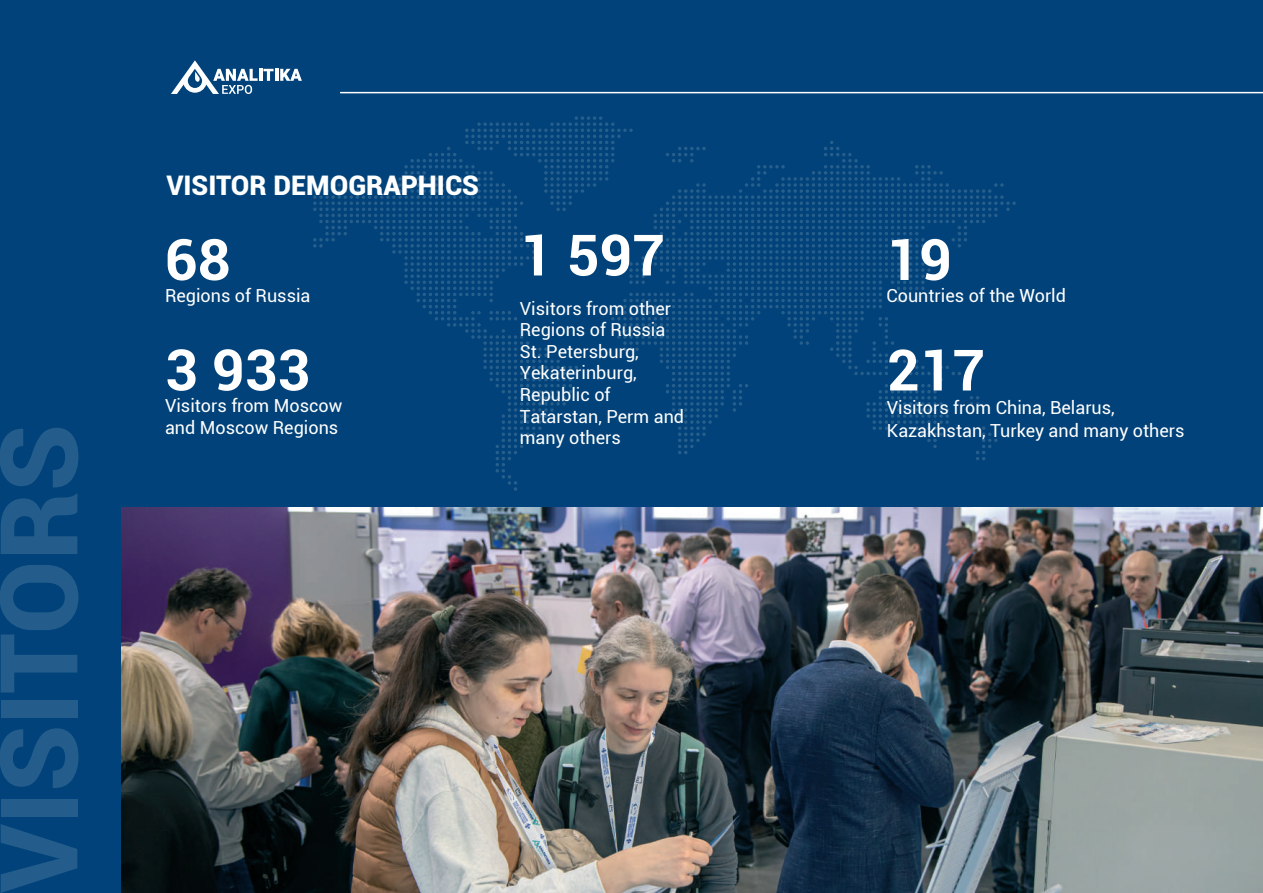
<style>
.page{position:relative;width:1263px;height:893px;background:#004279}
.page>*{position:absolute;margin:0;border:0;box-sizing:border-box;transform-origin:0 0}
.t1{font:900 108px "Roboto";color:rgb(243 244 244/.15)}
.t2{font:700 57px "Roboto";color:#fff}
.t3{font:900 27px "Roboto";color:#fff}
.t4{font:18px/21.6px "Roboto";color:#fff}
</style>
<div class="page">
<hr style="left:340px;top:92px;width:923px;height:1px;background:#fff">
<svg style="left:313px;top:116px;width:703px;height:375px"></svg>
<img style="left:121px;top:508px;width:1142px;height:385px">
<svg style="left:171px;top:60px;width:131px;height:34px"></svg>
<h1 class="t1" style="left:-38px;top:893px;width:470px;rotate:-90deg">VISITORS</h1>
<h3 class="t3" style="left:166px;top:166px;width:314px">VISITOR DEMOGRAPHICS</h3>
<h2 class="t2" style="left:165px;top:219px;width:67px">68</h2>
<p class="t4" style="left:165px;top:284px;width:147px">Regions of Russia</p>
<h2 class="t2" style="left:165px;top:330px;width:147px">3 933</h2>
<p class="t4" style="left:165px;top:394px;width:179px">Visitors from Moscow and Moscow Regions</p>
<h2 class="t2" style="left:520px;top:215px;width:147px">1 597</h2>
<p class="t4" style="left:520px;top:297px;width:166px">Visitors from other<br>Regions of Russia<br>St. Petersburg,<br>Yekaterinburg,<br>Republic of<br>Tatarstan, Perm and many others</p>
<h2 class="t2" style="left:886px;top:219px;width:67px">19</h2>
<p class="t4" style="left:886px;top:284px;width:181px">Countries of the World</p>
<h2 class="t2" style="left:887px;top:330px;width:100px">217</h2>
<p class="t4" style="left:887px;top:395px;width:299px;line-height:23.1px">Visitors from China, Belarus,<br>Kazakhstan, Turkey and many others</p>
</div>
